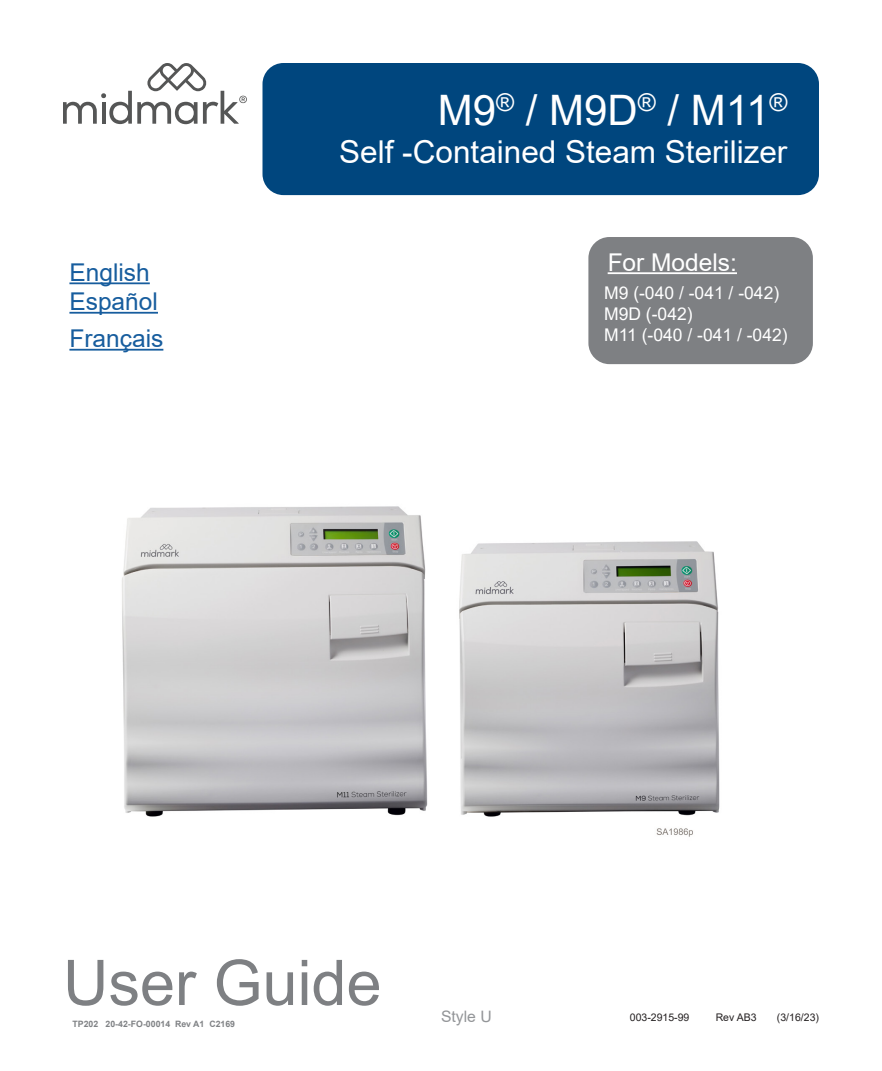
<style>
.page{position:relative;width:882px;height:1071px;background:#fff}
.page>*{position:absolute;margin:0;border:0;box-sizing:border-box;transform-origin:0 0}
.t1{font:63px "Arial";color:#7e8083}
.Title_Box{font:42px "Arial";color:#fff}
.Title_Box-2{font:31.5px "Arial";color:#fff}
.Grey_Box_Header{font:24.5px/29.4px "Arial";color:#175d9e}
.Grey_Box_Header-2{font:24.5px "Arial";color:#fff}
.Grey_Box_Models{font:17.5px/21px "Arial";color:#fff}
.t2{font:15.75px "Arial";color:#939598}
.t3{font:10.5px "Arial";color:#231f20}
.t4{font:700 8.75px "Arial";color:#808285}
</style>
<div class="page">
<div style="left:239px;top:96px;width:8px;height:7px;background:#7f7f7f;border-radius:50%"></div>
<svg style="left:63px;top:63px;width:183px;height:61px"></svg>
<img style="left:69px;top:284px;width:744px;height:553px">
<div style="left:262px;top:63px;width:557px;height:132px;background:#00467e;border-radius:21px"></div>
<div style="left:588px;top:237px;width:225px;height:127px;background:#7e8083;border-radius:21px"></div>
<hr style="left:608px;top:272px;width:129px;height:2px;background:#fff">
<hr style="left:69px;top:282px;width:81px;height:2px;background:#175d9e">
<hr style="left:69px;top:312px;width:89px;height:2px;background:#175d9e">
<hr style="left:69px;top:349px;width:94px;height:2px;background:#175d9e">
<p class="Grey_Box_Header" style="left:69px;top:257px;width:90px">English<br>Español</p>
<p class="Grey_Box_Header" style="left:69px;top:324px;width:95px">Français</p>
<p class="Title_Box" style="left:438px;top:81px;width:351px">M9<sup>®</sup> / M9D<sup>®</sup> / M11<sup>®</sup></p>
<p class="Title_Box-2" style="left:339px;top:130px;width:450px">Self -Contained Steam Sterilizer</p>
<p class="Grey_Box_Header-2" style="left:608px;top:245px;width:131px">For Models:</p>
<p class="Grey_Box_Models" style="left:604px;top:282px;width:185px">M9 (-040 / -041 / -042)<br>M9D (-042)<br>M11 (-040 / -041 / -042)</p>
<p class="t1" style="left:63px;top:939px;width:320px">User Guide</p>
<p class="t4" style="left:73px;top:1018px;width:164px">TP202 20-42-FO-00014 Rev A1 C2169</p>
<p class="t2" style="left:441px;top:1006px;width:52px">Style U</p>
<p class="t3" style="left:630px;top:1010px;width:61px">003-2915-99</p>
<p class="t3" style="left:716px;top:1010px;width:42px">Rev AB3</p>
<p class="t3" style="left:777px;top:1010px;width:44px">(3/16/23)</p>
</div>
